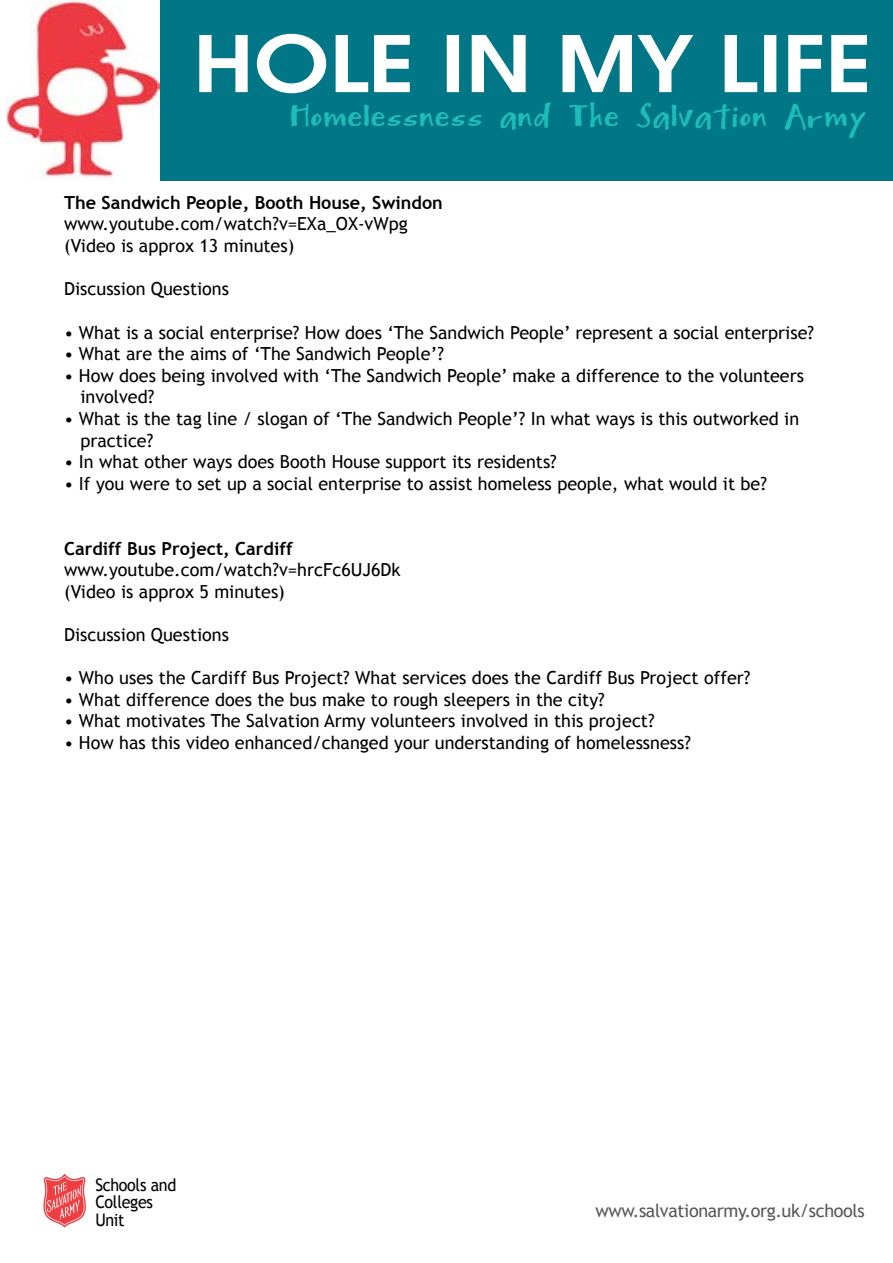
<style>
.page{position:relative;width:893px;height:1263px;background:#fff}
.page>*{position:absolute;margin:0;border:0;box-sizing:border-box;transform-origin:0 0}
.t1{font:600 77.25px "Avant Garde";color:#fff;scale:1.16 1}
.t2{font:31.35px "Mightyto Save";color:#1ebcb9;scale:1.16 1}
.t3{font:18px/21.6px "Trebuchet MS";color:#000}
.t4{font:700 18px "Trebuchet MS";color:#000}
.t5{font:18px "Trebuchet MS";letter-spacing:-.02em;color:#58595b}
.t6{font:17.25px/17.2px "Trebuchet MS";letter-spacing:-.02em;color:#000;scale:.93 1}
</style>
<div class="page">
<div style="left:159px;top:0;width:734px;height:181px;background:#007686"></div>
<img style="left:6px;top:0;width:153px;height:178px">
<svg style="left:43px;top:1173px;width:43px;height:54px"></svg>
<h1 class="t1" style="left:193px;top:12px;width:587px">HOLE IN MY LIFE</h1>
<h2 class="t2" style="left:290px;top:101px;width:499px">Homelessness and The Salvation Army</h2>
<p class="t4" style="left:64px;top:191px;width:380px">The Sandwich People, Booth House, Swindon</p>
<p class="t3" style="left:64px;top:214px;width:345px">www.youtube.com/watch?v=EXa_OX-vWpg (Video is approx 13 minutes)</p>
<p class="t3" style="left:64px;top:278px;width:166px">Discussion Questions</p>
<p class="t3" style="left:64px;top:322px;width:751px">• What is a social enterprise? How does ‘The Sandwich People’ represent a social enterprise?</p>
<p class="t3" style="left:64px;top:343px;width:381px">• What are the aims of ‘The Sandwich People’?</p>
<p class="t3" style="left:80px;top:365px;width:725px;text-indent:-16px">• How does being involved with ‘The Sandwich People’ make a difference to the volunteers involved?</p>
<p class="t3" style="left:80px;top:408px;width:720px;text-indent:-16px">• What is the tag line / slogan of ‘The Sandwich People’? In what ways is this outworked in practice?</p>
<p class="t3" style="left:64px;top:451px;width:494px">• In what other ways does Booth House support its residents?</p>
<p class="t3" style="left:64px;top:473px;width:704px">• If you were to set up a social enterprise to assist homeless people, what would it be?</p>
<p class="t4" style="left:64px;top:537px;width:230px">Cardiff Bus Project, Cardiff</p>
<p class="t3" style="left:64px;top:559px;width:338px">www.youtube.com/watch?v=hrcFc6UJ6Dk (Video is approx 5 minutes)</p>
<p class="t3" style="left:64px;top:624px;width:166px">Discussion Questions</p>
<p class="t3" style="left:64px;top:667px;width:688px">• Who uses the Cardiff Bus Project? What services does the Cardiff Bus Project offer?</p>
<p class="t3" style="left:64px;top:689px;width:542px">• What difference does the bus make to rough sleepers in the city?</p>
<p class="t3" style="left:64px;top:710px;width:592px">• What motivates The Salvation Army volunteers involved in this project?</p>
<p class="t3" style="left:64px;top:732px;width:628px">• How has this video enhanced/changed your understanding of homelessness?</p>
<p class="t6" style="left:95px;top:1176px;width:89px">Schools and<br>Colleges<br>Unit</p>
<p class="t5" style="left:596px;top:1200px;width:271px">www.salvationarmy.org.uk/schools</p>
</div>
